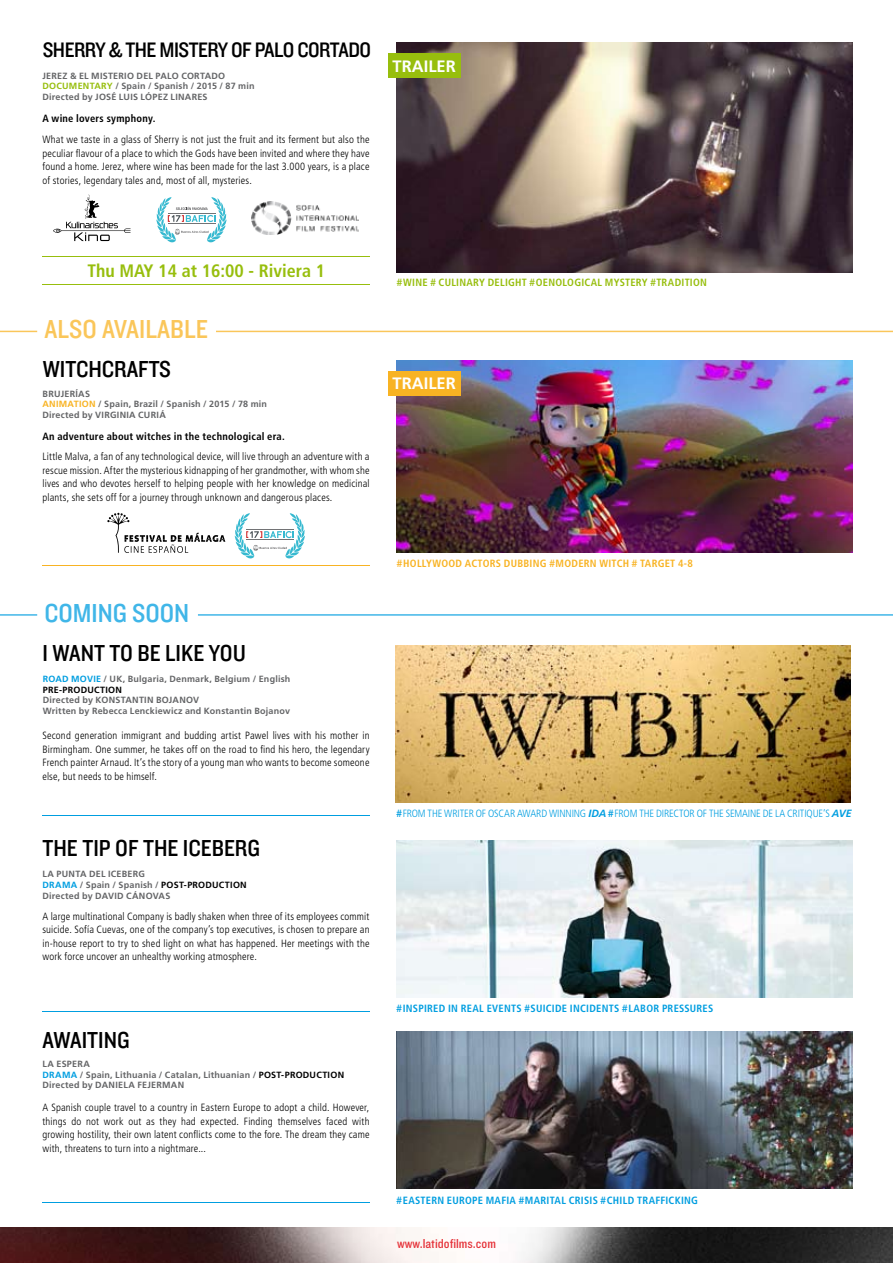
<style>
.page{position:relative;width:893px;height:1263px;background:#fff}
.page>*{position:absolute;margin:0;border:0;box-sizing:border-box;transform-origin:0 0}
.t1{font:27px "Knockout HTF30 Junior Welterwt";color:#fac65a}
.t2{font:27px "Knockout HTF30 Junior Welterwt";color:#40b6e8}
.t3{font:24px "Knockout HTF30 Junior Welterwt";color:#000}
.t4{font:21.75px "Knockout HTF30 Junior Welterwt";letter-spacing:-.025em;color:#000}
.t5{font:700 condensed 18px "Frutiger LT Std";color:#97be0d}
.t6{font:700 16.5px "Frutiger";color:#fff}
.t7{font:13.5px "Knockout HTF30 Junior Welterwt";color:#e53138}
.t8{font:300 condensed 10.5px/13.5px "Frutiger LT Std";letter-spacing:.015em;color:#000;text-align:justify}
.t9{font:700 condensed 10.5px "Frutiger";letter-spacing:.025em;color:#009ee0}
.t10{font:300 condensed 10.5px "Frutiger";letter-spacing:-.01em;color:#009ee0}
.t11{font:700 condensed 10.5px "Frutiger LT Std";letter-spacing:.02em;color:#000}
.t12{font:700 condensed 10.5px "Frutiger";letter-spacing:.025em;color:#97be0d}
.t13{font:700 condensed 10.5px "Frutiger";letter-spacing:.025em;color:#f8b323}
.t14{font:700 9px/10.8px "Frutiger LT Std";letter-spacing:.025em;color:#646567}
.s1{color:#97be0d}
.s2{color:#f8b323}
.s3{color:#009ee0}
.s4{color:#000}
.s5{font-weight:700}
.s6{font-weight:700;font-style:italic;font-stretch:normal}
</style>
<div class="page">
<img style="left:396px;top:645px;width:454px;height:157px">
<img style="left:396px;top:840px;width:456px;height:157px">
<img style="left:396px;top:1032px;width:456px;height:156px">
<hr style="left:43px;top:815px;width:327px;height:1px;background:#009ee0">
<hr style="left:43px;top:1011px;width:327px;height:1px;background:#009ee0">
<hr style="left:43px;top:1202px;width:327px;height:1px;background:#009ee0">
<hr style="left:0;top:614px;width:37px;height:2px;background:#40b6e8">
<hr style="left:0;top:331px;width:37px;height:1px;background:#fac65a">
<hr style="left:198px;top:614px;width:695px;height:2px;background:#40b6e8">
<hr style="left:216px;top:331px;width:677px;height:1px;background:#fac65a">
<hr style="left:43px;top:256px;width:327px;height:1px;background:#97be0d">
<img style="left:396px;top:43px;width:456px;height:229px">
<hr style="left:43px;top:284px;width:327px;height:1px;background:#97be0d">
<hr style="left:43px;top:565px;width:327px;height:1px;background:#f8b323">
<div style="left:388px;top:53px;width:72px;height:24px;background:#97be0d"></div>
<svg style="left:53px;top:195px;width:78px;height:46px"></svg>
<img style="left:252px;top:201px;width:107px;height:33px">
<svg style="left:156px;top:197px;width:71px;height:46px"></svg>
<img style="left:396px;top:360px;width:456px;height:193px">
<div style="left:388px;top:371px;width:72px;height:24px;background:#f8b323"></div>
<img style="left:0;top:1227px;width:893px;height:36px">
<svg style="left:235px;top:513px;width:70px;height:46px"></svg>
<svg style="left:107px;top:513px;width:118px;height:40px"></svg>
<h3 class="t4" style="left:43px;top:39px;width:330px">SHERRY &amp; THE MISTERY OF PALO CORTADO</h3>
<p class="t14" style="left:43px;top:70px;width:214px">JEREZ &amp; EL MISTERIO DEL PALO CORTADO<br><span class="s1">DOCUMENTARY</span> / Spain / Spanish / 2015 / 87 min<br>Directed by JOSÉ LUIS LÓPEZ LINARES</p>
<p class="t8" style="left:42px;top:133px;width:329px">What we taste in a glass of Sherry is not just the fruit and its ferment but also the peculiar flavour of a place to which the Gods have been invited and where they have found a home. Jerez, where wine has been made for the last 3.000 years, is a place of stories, legendary tales and, most of all, mysteries.</p>
<p class="t11" style="left:42px;top:112px;width:114px">A wine lovers symphony.</p>
<h3 class="t6" style="left:393px;top:56px;width:65px">TRAILER</h3>
<h3 class="t5" style="left:87px;top:260px;width:239px">Thu MAY 14 at 16:00 - Riviera 1</h3>
<h1 class="t1" style="left:45px;top:315px;width:165px">ALSO AVAILABLE</h1>
<h2 class="t3" style="left:43px;top:356px;width:130px">WITCHCRAFTS</h2>
<p class="t14" style="left:43px;top:388px;width:226px">BRUJERÍAS<br><span class="s2">ANIMATION</span> / Spain, Brazil / Spanish / 2015 / 78 min<br>Directed by VIRGINIA CURIÁ</p>
<p class="t11" style="left:42px;top:430px;width:244px">An adventure about witches in the technological era.</p>
<p class="t8" style="left:43px;top:450px;width:329px">Little Malva, a fan of any technological device, will live through an adventure with a rescue mission. After the mysterious kidnapping of her grandmother, with whom she lives and who devotes herself to helping people with her knowledge on medicinal plants, she sets off for a journey through unknown and dangerous places.</p>
<h1 class="t2" style="left:45px;top:599px;width:146px">COMING SOON</h1>
<h2 class="t3" style="left:43px;top:640px;width:205px">I WANT TO BE LIKE YOU</h2>
<p class="t14" style="left:43px;top:673px;width:249px"><span class="s3">ROAD MOVIE</span> / UK, Bulgaria, Denmark, Belgium / English<br><span class="s4">PRE-PRODUCTION</span></p>
<p class="t14" style="left:43px;top:695px;width:249px">Directed by KONSTANTIN BOJANOV<br>Written by Rebecca Lenckiewicz and Konstantin Bojanov</p>
<p class="t8" style="left:42px;top:729px;width:329px">Second generation immigrant and budding artist Pawel lives with his mother in Birmingham. One summer, he takes off on the road to find his hero, the legendary French painter Arnaud. It’s the story of a young man who wants to become someone else, but needs to be himself.</p>
<h2 class="t3" style="left:43px;top:836px;width:219px">THE TIP OF THE ICEBERG</h2>
<p class="t14" style="left:43px;top:869px;width:206px">LA PUNTA DEL ICEBERG<br><span class="s3">DRAMA</span> / Spain / Spanish / <span class="s4">POST-PRODUCTION<br></span>Directed by DAVID CÁNOVAS</p>
<p class="t8" style="left:42px;top:910px;width:329px">A large multinational Company is badly shaken when three of its employees commit suicide. Sofía Cuevas, one of the company’s top executives, is chosen to prepare an in-house report to try to shed light on what has happened. Her meetings with the work force uncover an unhealthy working atmosphere.</p>
<h2 class="t3" style="left:43px;top:1027px;width:89px">AWAITING</h2>
<p class="t14" style="left:43px;top:1058px;width:303px">LA ESPERA<br><span class="s3">DRAMA</span> / Spain, Lithuania / Catalan, Lithuanian / <span class="s4">POST-PRODUCTION<br></span>Directed by DANIELA FEJERMAN</p>
<p class="t8" style="left:42px;top:1101px;width:329px">A Spanish couple travel to a country in Eastern Europe to adopt a child. However, things do not work out as they had expected. Finding themselves faced with growing hostility, their own latent conflicts come to the fore. The dream they came with, threatens to turn into a nightmare...</p>
<p class="t12" style="left:397px;top:276px;width:311px">#WINE # CULINARY DELIGHT #OENOLOGICAL MYSTERY #TRADITION</p>
<h3 class="t6" style="left:393px;top:374px;width:65px">TRAILER</h3>
<p class="t13" style="left:397px;top:557px;width:297px">#HOLLYWOOD ACTORS DUBBING #MODERN WITCH # TARGET 4-8</p>
<p class="t10" style="left:396px;top:807px;width:457px"><span class="s5">#</span>FROM THE WRITER OF OSCAR AWARD WINNING <span class="s6">IDA</span> <span class="s5">#</span>FROM THE DIRECTOR OF THE SEMAINE DE LA CRITIQUE’S <span class="s6">AVE</span></p>
<p class="t9" style="left:396px;top:1002px;width:318px">#INSPIRED IN REAL EVENTS #SUICIDE INCIDENTS #LABOR PRESSURES</p>
<p class="t9" style="left:396px;top:1194px;width:303px">#EASTERN EUROPE MAFIA #MARITAL CRISIS #CHILD TRAFFICKING</p>
<p class="t7" style="left:397px;top:1237px;width:100px">www.latidofilms.com</p>
</div>
